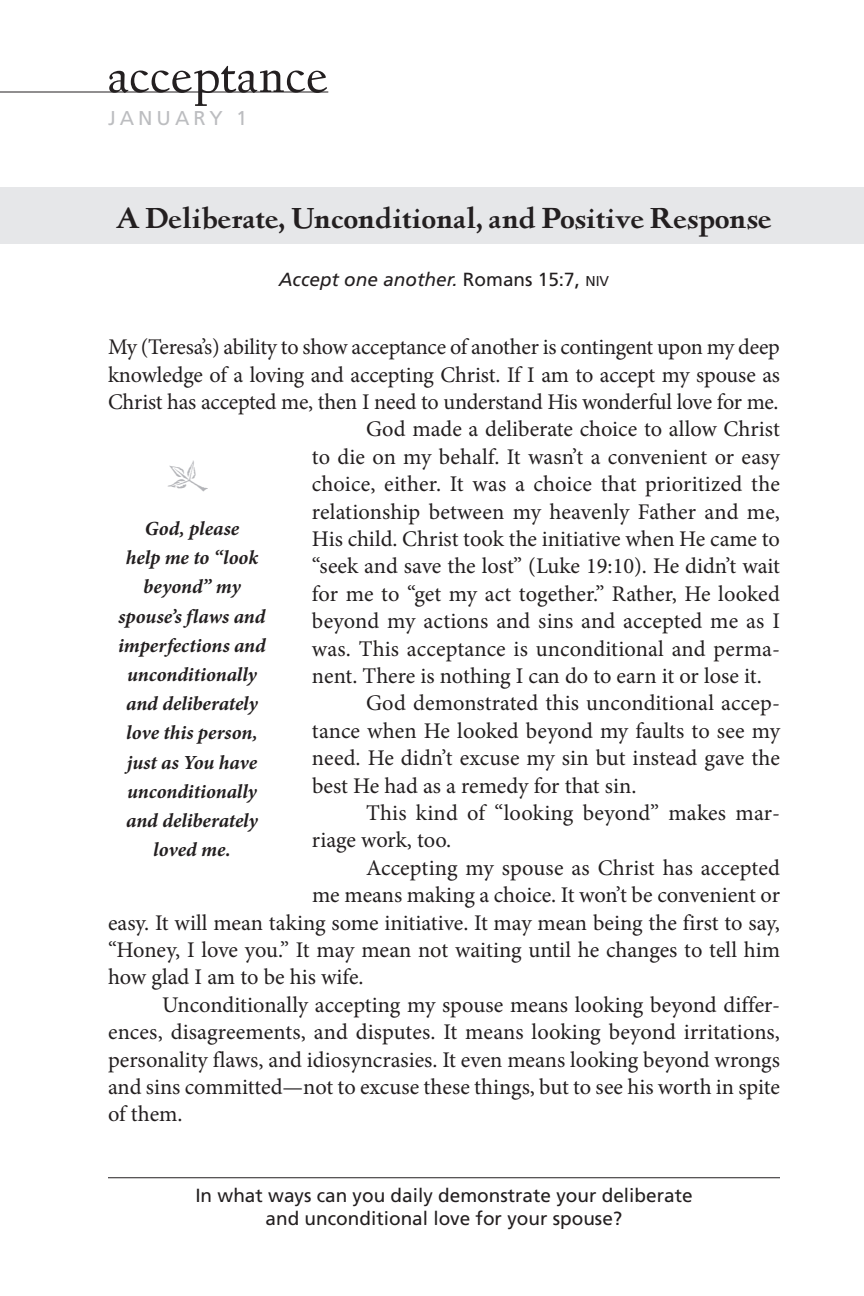
<style>
.page{position:relative;width:864px;height:1296px;background:#fff}
.page>*{position:absolute;margin:0;border:0;box-sizing:border-box;transform-origin:0 0}
.t1{font:54px "Deepdene Rmn A";color:#231f20}
.t2{font:40px "Golden Cockerel Init Orn ITC";color:#b3b4b8}
.t3{font:30px "Deepdene Bld A";color:#231f20}
.t4{font:22.4px "Minion Pro";color:#231f20}
.t5{font:22.4px "Minion Pro";letter-spacing:-.02em;color:#231f20}
.t6{font:italic 700 20px/29.2px "Minion Pro";letter-spacing:-.005em;color:#231f20;text-align:center}
.t7{font:20px "Frutiger";letter-spacing:.2em;color:#bcbdc0}
.t8{font:19px/22.6px "Frutiger";color:#231f20;text-align:center}
.t9{font:italic 19px "Frutiger";color:#231f20}
.s1{font-style:normal}
.s2{font-style:normal;font-size:14.2px}
</style>
<div class="page">
<hr style="left:108px;top:92px;width:220px;height:1px;background:#231f20">
<div style="left:0;top:188px;width:864px;height:56px;background:#e6e7e9"></div>
<hr style="left:108px;top:1177px;width:672px;height:1px;background:#231f20">
<hr style="left:0;top:92px;width:108px;height:1px;background:#231f20">
<h1 class="t1" style="left:108px;top:42px;width:222px">acceptance</h1>
<p class="t7" style="left:108px;top:107px;width:141px">JANUARY 1</p>
<h3 class="t3" style="left:116px;top:199px;width:657px">A Deliberate, Unconditional, and Positive Response</h3>
<p class="t9" style="left:279px;top:269px;width:332px">Accept one another. <span class="s1">Romans 15:7,</span> <span class="s2">niv</span></p>
<p class="t5" style="left:108px;top:332px;width:673px">My (Teresa’s) ability to show acceptance of another is contingent upon my deep</p>
<p class="t4" style="left:108px;top:360px;width:674px">knowledge of a loving and accepting Christ. If I am to accept my spouse as</p>
<p class="t4" style="left:108px;top:387px;width:672px">Christ has accepted me, then I need to understand His wonderful love for me.</p>
<p class="t4" style="left:366px;top:414px;width:415px">God made a deliberate choice to allow Christ</p>
<p class="t4" style="left:312px;top:442px;width:469px">to die on my behalf. It wasn’t a convenient or easy</p>
<p class="t4" style="left:312px;top:469px;width:469px">choice, either. It was a choice that prioritized the</p>
<p class="t4" style="left:312px;top:497px;width:470px">relationship between my heavenly Father and me,</p>
<p class="t4" style="left:312px;top:524px;width:469px">His child. Christ took the initiative when He came to</p>
<p class="t4" style="left:312px;top:551px;width:470px">“seek and save the lost” (Luke 19:10). He didn’t wait</p>
<p class="t4" style="left:312px;top:579px;width:469px">for me to “get my act together.” Rather, He looked</p>
<p class="t4" style="left:312px;top:606px;width:470px">beyond my actions and sins and accepted me as I</p>
<p class="t4" style="left:312px;top:633px;width:470px">was. This acceptance is unconditional and perma-</p>
<p class="t4" style="left:312px;top:661px;width:451px">nent. There is nothing I can do to earn it or lose it.</p>
<p class="t4" style="left:366px;top:688px;width:415px">God demonstrated this unconditional accep-</p>
<p class="t4" style="left:312px;top:716px;width:470px">tance when He looked beyond my faults to see my</p>
<p class="t4" style="left:312px;top:743px;width:470px">need. He didn’t excuse my sin but instead gave the</p>
<p class="t4" style="left:312px;top:771px;width:326px">best He had as a remedy for that sin.</p>
<p class="t4" style="left:366px;top:798px;width:415px">This kind of “looking beyond” makes mar-</p>
<p class="t4" style="left:312px;top:825px;width:141px">riage work, too.</p>
<p class="t4" style="left:366px;top:853px;width:415px">Accepting my spouse as Christ has accepted</p>
<p class="t4" style="left:312px;top:880px;width:469px">me means making a choice. It won’t be convenient or</p>
<p class="t4" style="left:108px;top:908px;width:673px">easy. It will mean taking some initiative. It may mean being the first to say,</p>
<p class="t4" style="left:108px;top:935px;width:674px">“Honey, I love you.” It may mean not waiting until he changes to tell him</p>
<p class="t4" style="left:108px;top:962px;width:257px">how glad I am to be his wife.</p>
<p class="t4" style="left:162px;top:990px;width:619px">Unconditionally accepting my spouse means looking beyond differ-</p>
<p class="t4" style="left:108px;top:1017px;width:674px">ences, disagreements, and disputes. It means looking beyond irritations,</p>
<p class="t4" style="left:108px;top:1045px;width:674px">personality flaws, and idiosyncrasies. It even means looking beyond wrongs</p>
<p class="t4" style="left:108px;top:1072px;width:674px">and sins committed—not to excuse these things, but to see his worth in spite</p>
<p class="t4" style="left:108px;top:1099px;width:76px">of them.</p>
<h2 class="t2" style="left:166px;top:447px;width:46px">]</h2>
<p class="t6" style="left:118px;top:514px;width:149px">God, please<br>help me to “look beyond” my spouse’s flaws and imperfections and unconditionally and deliberately love this person, just as You have unconditionally and deliberately loved me.</p>
<p class="t8" style="left:195px;top:1184px;width:499px">In what ways can you daily demonstrate your deliberate and unconditional love for your spouse?</p>
</div>
